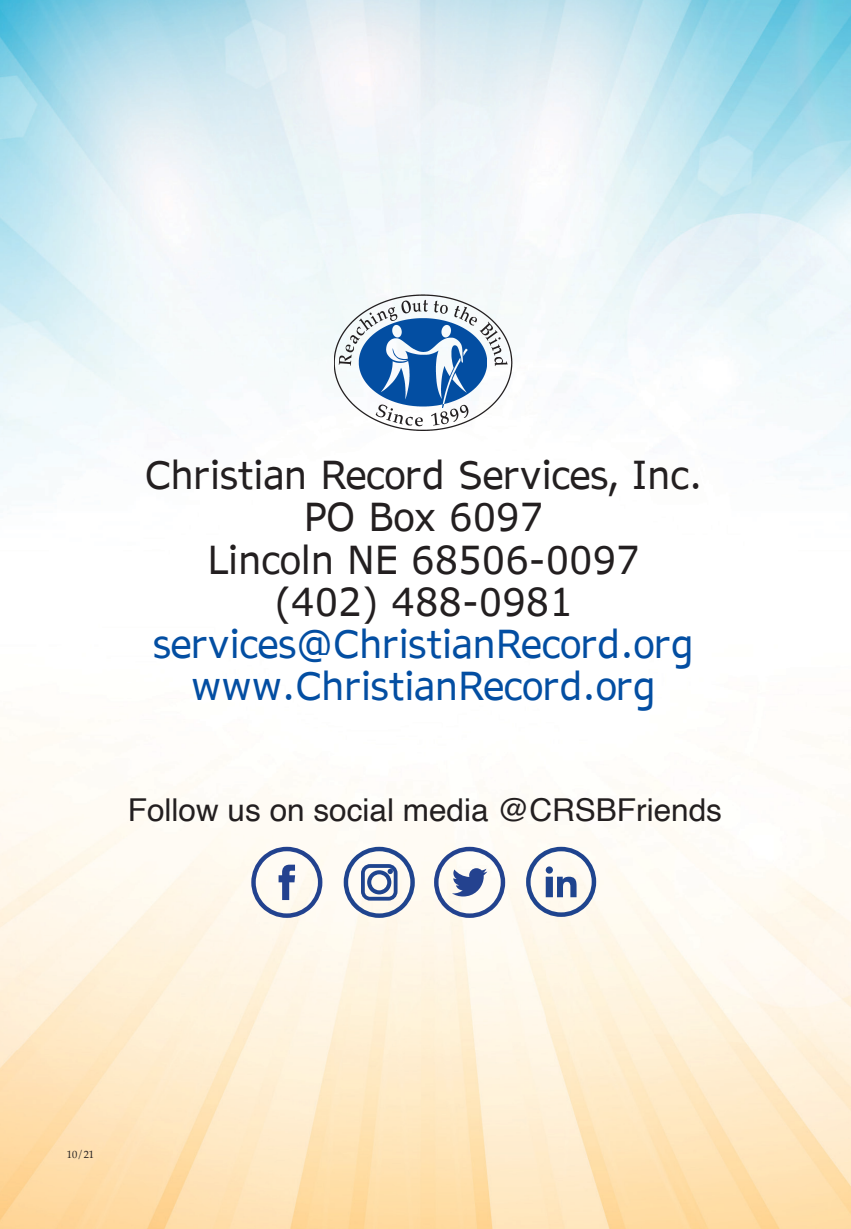
<style>
.page{position:relative;width:851px;height:1229px;background:#fff}
.page>*{position:absolute;margin:0;border:0;box-sizing:border-box;transform-origin:0 0}
.t1{font:38.5px/42px "AP Hont";color:#231f20;text-align:center;scale:.96 1}
.t2{font:38.5px/42px "AP Hont";color:#034ea2;text-align:center;scale:.96 1}
.t3{font:31.5px "Helvetica";color:#231f20}
.t4{font:10.5px "Palatino";color:#231f20}
</style>
<div class="page">
<img style="left:0;top:0;width:850px;height:1228px">
<svg style="left:339px;top:426px;width:175px;height:134px"></svg>
<img style="left:334px;top:294px;width:178px;height:136px">
<img style="left:358px;top:319px;width:128px;height:89px">
<svg style="left:251px;top:846px;width:71px;height:72px"></svg>
<svg style="left:343px;top:846px;width:72px;height:72px"></svg>
<svg style="left:434px;top:846px;width:71px;height:72px"></svg>
<svg style="left:526px;top:846px;width:70px;height:71px"></svg>
<p class="t1" style="left:145px;top:454px;width:582px">Christian Record Services, Inc.<br>PO Box 6097<br>Lincoln NE 68506-0097<br>(402) 488-0981</p>
<p class="t2" style="left:153px;top:622px;width:564px">services@ChristianRecord.org www.ChristianRecord.org</p>
<p class="t3" style="left:128px;top:785px;width:595px">Follow us on social media @CRSBFriends</p>
<p class="t4" style="left:67px;top:1145px;width:29px">10/21</p>
</div>
